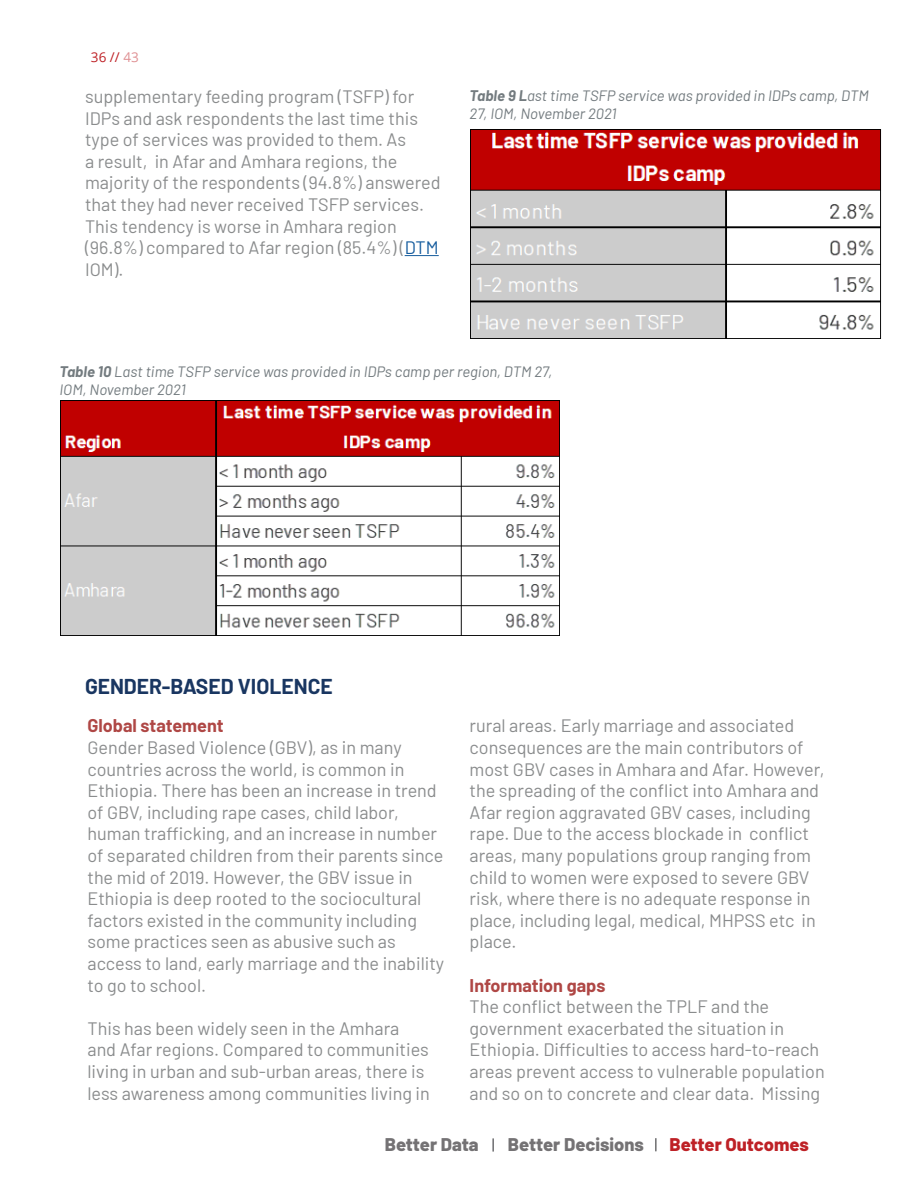
<style>
.page{position:relative;width:918px;height:1188px;background:#fff}
.page>*{position:absolute;margin:0;border:0;box-sizing:border-box;transform-origin:0 0}
.Subtitle_2{font:700 21px "Barlow";color:#193661}
.t1{font:800 18.3px "Barlow";color:#747274}
.t2{font:800 18.3px "Barlow";color:#be2126}
.Subtitle_2-2{font:18px/21.6px "Barlow";color:#8a8c8d}
.Subtitle_2-3{font:700 18px "Barlow";color:#af4745}
.t3{font:italic 15px/18px "Barlow";color:#737b7f}
.t4{font:13.5px "Open Sans";color:#be2126}
.s1{color:#df9093}
.s2{color:#175d9e}
.s3{font-weight:700}
</style>
<div class="page">
<svg style="left:492px;top:1138px;width:2px;height:14px"></svg>
<svg style="left:655px;top:1138px;width:2px;height:13px"></svg>
<hr style="left:405px;top:255px;width:34px;height:1px;background:#175d9e">
<img style="left:470px;top:130px;width:411px;height:209px">
<img style="left:60px;top:400px;width:500px;height:236px">
<p class="t4" style="left:91px;top:48px;width:49px">36 // <span class="s1">43</span></p>
<p class="Subtitle_2-2" style="left:85px;top:84px;width:357px">supplementary feeding program (TSFP) for IDPs and ask respondents the last time this type of services was provided to them. As<br>a result, in Afar and Amhara regions, the majority of the respondents (94.8%) answered that they had never received TSFP services.<br>This tendency is worse in Amhara region (96.8%) compared to Afar region (85.4%) (<span class="s2">DTM </span>IOM).</p>
<p class="t3" style="left:470px;top:85px;width:401px"><span class="s3">Table 9 L</span>ast time TSFP service was provided in IDPs camp, DTM<br>27, IOM, November 2021</p>
<p class="t3" style="left:60px;top:361px;width:494px"><span class="s3">Table 10</span> Last time TSFP service was provided in IDPs camp per region, DTM 27,<br>IOM, November 2021</p>
<p class="Subtitle_2" style="left:85px;top:670px;width:249px">GENDER-BASED VIOLENCE</p>
<p class="Subtitle_2-3" style="left:87px;top:713px;width:138px">Global statement</p>
<p class="Subtitle_2-2" style="left:87px;top:735px;width:358px">Gender Based Violence (GBV), as in many countries across the world, is common in Ethiopia. There has been an increase in trend of GBV, including rape cases, child labor, human trafficking, and an increase in number of separated children from their parents since the mid of 2019. However, the GBV issue in Ethiopia is deep rooted to the sociocultural factors existed in the community including some practices seen as abusive such as access to land, early marriage and the inability to go to school.</p>
<p class="Subtitle_2-2" style="left:87px;top:1016px;width:344px">This has been widely seen in the Amhara and Afar regions. Compared to communities living in urban and sub-urban areas, there is less awareness among communities living in</p>
<p class="Subtitle_2-2" style="left:470px;top:714px;width:356px">rural areas. Early marriage and associated consequences are the main contributors of most GBV cases in Amhara and Afar. However, the spreading of the conflict into Amhara and Afar region aggravated GBV cases, including rape. Due to the access blockade in conflict areas, many populations group ranging from child to women were exposed to severe GBV risk, where there is no adequate response in place, including legal, medical, MHPSS etc in place.</p>
<p class="Subtitle_2-3" style="left:470px;top:972px;width:137px">Information gaps</p>
<p class="Subtitle_2-2" style="left:470px;top:994px;width:357px">The conflict between the TPLF and the government exacerbated the situation in Ethiopia. Difficulties to access hard-to-reach areas prevent access to vulnerable population and so on to concrete and clear data. Missing</p>
<p class="t1" style="left:385px;top:1131px;width:95px">Better Data</p>
<p class="t1" style="left:508px;top:1131px;width:137px">Better Decisions</p>
<p class="t2" style="left:669px;top:1131px;width:141px">Better Outcomes</p>
</div>
